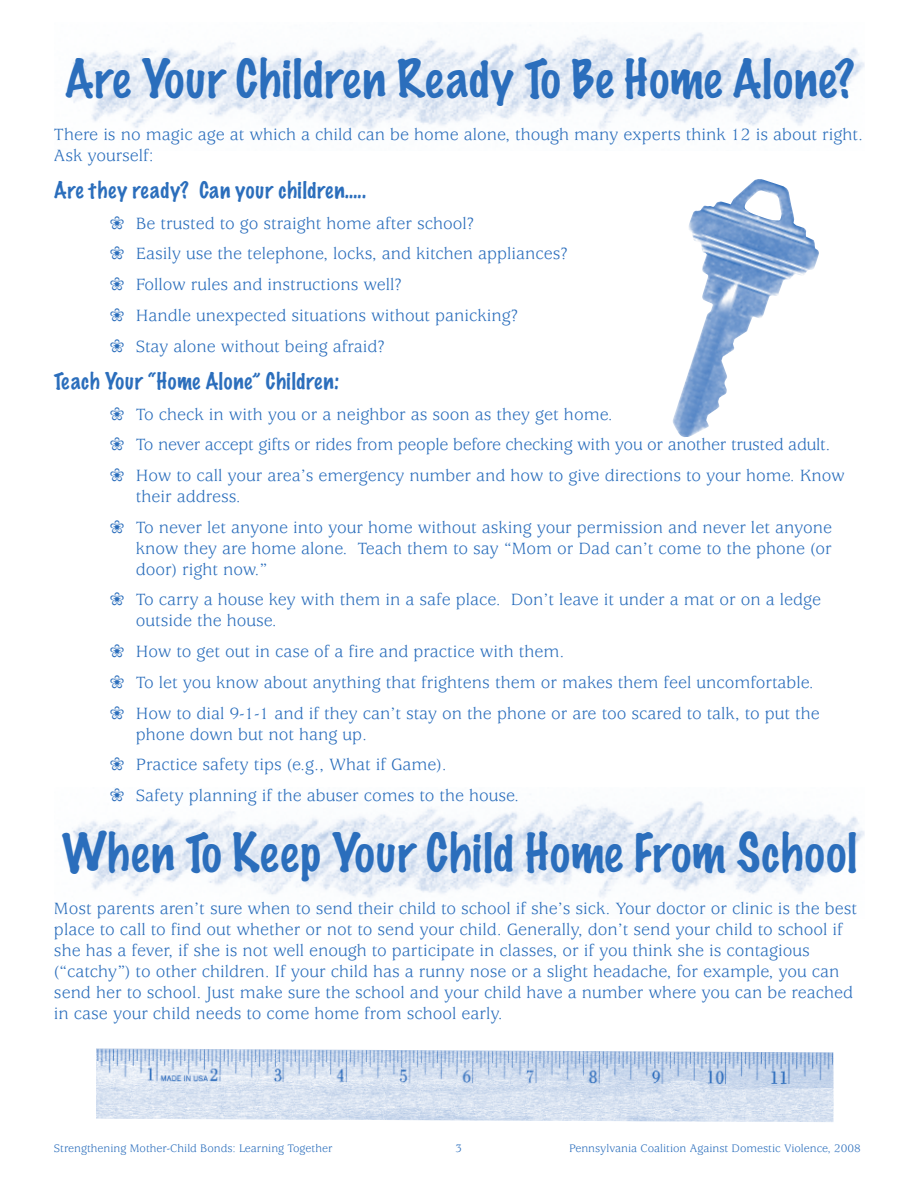
<style>
.page{position:relative;width:918px;height:1188px;background:#fff}
.page>*{position:absolute;margin:0;border:0;box-sizing:border-box;transform-origin:0 0}
.t1{font:100 48px "Marker Felt";letter-spacing:.015em;color:#2b6ebc}
.t2{font:100 21px "Marker Felt";letter-spacing:.03em;color:#2b6ebc}
.t3{font:18px/30.8px "Usherwood";color:#2b6ebc}
.t4{font:12px "Usherwood";color:#2b6ebc}
</style>
<div class="page">
<img style="left:66px;top:32px;width:798px;height:98px">
<img style="left:66px;top:787px;width:798px;height:111px">
<img style="left:673px;top:179px;width:146px;height:258px">
<img style="left:97px;top:1048px;width:736px;height:74px">
<h1 class="t1" style="left:65px;top:56px;width:791px">Are Your Children Ready To Be Home Alone?</h1>
<p class="t3" style="left:54px;top:125px;width:811px;line-height:21px">There is no magic age at which a child can be home alone, though many experts think 12 is about right.<br>Ask yourself:</p>
<p class="t2" style="left:54px;top:180px;width:314px">Are they ready? Can your children…..</p>
<p class="t3" style="left:110px;top:209px;width:460px">❀ Be trusted to go straight home after school?<br>❀ Easily use the telephone, locks, and kitchen appliances? ❀ Follow rules and instructions well?<br>❀ Handle unexpected situations without panicking?<br>❀ Stay alone without being afraid?</p>
<p class="t2" style="left:54px;top:371px;width:287px">Teach Your “Home Alone” Children:</p>
<p class="t3" style="left:110px;top:400px;width:737px">❀ To check in with you or a neighbor as soon as they get home.<br>❀ To never accept gifts or rides from people before checking with you or another trusted adult. ❀ How to call your area’s emergency number and how to give directions to your home. Know</p>
<p class="t3" style="left:110px;top:483px;width:724px;text-indent:26px">their address.<br>❀ To never let anyone into your home without asking your permission and never let anyone</p>
<p class="t3" style="left:136px;top:539px;width:697px;line-height:21px">know they are home alone. Teach them to say “Mom or Dad can’t come to the phone (or door) right now.”</p>
<p class="t3" style="left:136px;top:591px;width:687px;line-height:21px;text-indent:-26px">❀ To carry a house key with them in a safe place. Don’t leave it under a mat or on a ledge outside the house.</p>
<p class="t3" style="left:110px;top:638px;width:711px">❀ How to get out in case of a fire and practice with them.<br>❀ To let you know about anything that frightens them or makes them feel uncomfortable. ❀ How to dial 9-1-1 and if they can’t stay on the phone or are too scared to talk, to put the</p>
<p class="t3" style="left:110px;top:720px;width:411px;text-indent:26px">phone down but not hang up.<br>❀ Practice safety tips (e.g., What if Game).<br>❀ Safety planning if the abuser comes to the house.</p>
<h1 class="t1" style="left:62px;top:829px;width:797px">When To Keep Your Child Home From School</h1>
<p class="t3" style="left:54px;top:899px;width:805px;line-height:21px">Most parents aren’t sure when to send their child to school if she’s sick. Your doctor or clinic is the best place to call to find out whether or not to send your child. Generally, don’t send your child to school if she has a fever, if she is not well enough to participate in classes, or if you think she is contagious (“catchy”) to other children. If your child has a runny nose or a slight headache, for example, you can send her to school. Just make sure the school and your child have a number where you can be reached in case your child needs to come home from school early.</p>
<p class="t4" style="left:54px;top:1144px;width:280px">Strengthening Mother-Child Bonds: Learning Together</p>
<p class="t4" style="left:456px;top:1144px;width:8px">3</p>
<p class="t4" style="left:569px;top:1144px;width:293px">Pennsylvania Coalition Against Domestic Violence, 2008</p>
</div>
